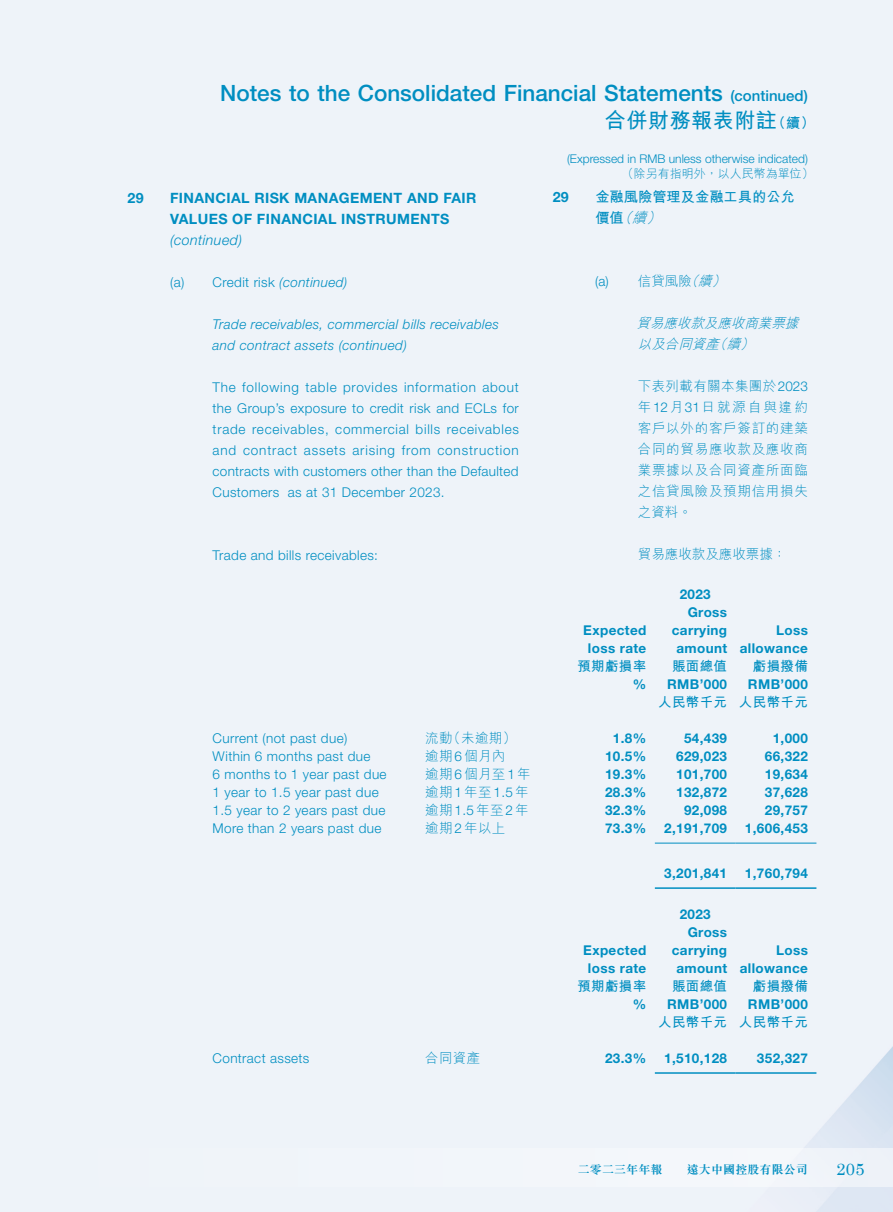
<style>
.page{position:relative;width:893px;height:1212px;background:#fff}
.page>*{position:absolute;margin:0;border:0;box-sizing:border-box;transform-origin:0 0}
.t1{font:500 22.5px "Helvetica Neue LT Std";color:#008ec1}
.t2{font:700 21px "M Hei HK";letter-spacing:.025em;color:#008ec1}
.t3{font:16.5px "Century";color:#008ec1}
.t4{font:700 14.25px/21px "Helvetica Neue LT Std";letter-spacing:.025em;color:#008ec1}
.t5{font:700 14.25px/21px "M Hei HK";color:#008ec1}
.t6{font:italic 300 14.25px "Helvetica Neue LT Std";letter-spacing:.025em;color:#008ec1}
.t7{font:300 13.5px/21px "Helvetica Neue LT Std";letter-spacing:.025em;color:#008ec1;text-align:justify}
.t8{font:700 13.5px/18px "Helvetica Neue LT Std";letter-spacing:.025em;color:#008ec1;text-align:right}
.t9{font:300 13.5px/21px "M Hei HK";letter-spacing:.055em;color:#008ec1;text-align:justify}
.t10{font:italic 300 13.5px/21px "Helvetica Neue LT Std";letter-spacing:.025em;color:#008ec1}
.t11{font:700 13.5px "M Hei HK";letter-spacing:.025em;color:#008ec1}
.t12{font:italic 300 13.5px/21px "M Hei HK";color:#008ec1}
.t13{font:300 13.5px "M Hei HK";color:#008ec1}
.t14{font:300 12px "Helvetica Neue LT Std";color:#008ec1}
.t15{font:700 12px "M Sung HK";letter-spacing:.01em;color:#008ec1}
.t16{font:300 12px "M Hei HK";color:#008ec1}
.s1{font-size:15px}
.s2{font-size:14.25px}
.s3{font-style:italic}
.s4{font-weight:300;font-style:italic}
.s5{font-family:"Helvetica Neue LT Std"}
</style>
<div class="page">
<div style="left:0;top:1148px;width:893px;height:38px;background:#f1f5fa"></div>
<hr style="left:655px;top:843px;width:81px;height:1px;background:#008ec1">
<hr style="left:736px;top:843px;width:80px;height:1px;background:#008ec1">
<hr style="left:655px;top:887px;width:81px;height:2px;background:#008ec1">
<hr style="left:736px;top:887px;width:80px;height:2px;background:#008ec1">
<hr style="left:655px;top:1072px;width:81px;height:2px;background:#008ec1">
<hr style="left:736px;top:1072px;width:80px;height:2px;background:#008ec1">
<h1 class="t1" style="left:220px;top:79px;width:589px">Notes to the Consolidated Financial Statements <span class="s1">(continued)</span></h1>
<h2 class="t2" style="left:605px;top:105px;width:212px">合併財務報表附註<span class="s2">（續）</span></h2>
<p class="t14" style="left:567px;top:151px;width:242px">(Expressed in RMB unless otherwise indicated)</p>
<p class="t16" style="left:622px;top:167px;width:193px">（除另有指明外，以人民幣為單位）</p>
<p class="t4" style="left:128px;top:187px;width:18px">29</p>
<p class="t4" style="left:170px;top:187px;width:308px">FINANCIAL RISK MANAGEMENT AND FAIR<br>VALUES OF FINANCIAL INSTRUMENTS</p>
<p class="t6" style="left:170px;top:232px;width:73px">(continued)</p>
<p class="t7" style="left:170px;top:271px;width:179px">(a) Credit risk <span class="s3">(continued)</span></p>
<p class="t10" style="left:213px;top:313px;width:288px">Trade receivables, commercial bills receivables and contract assets (continued)</p>
<p class="t7" style="left:213px;top:376px;width:308px">The following table provides information about the Group’s exposure to credit risk and ECLs for trade receivables, commercial bills receivables and contract assets arising from construction contracts with customers other than the Defaulted Customers as at 31 December 2023.</p>
<p class="t7" style="left:213px;top:544px;width:167px">Trade and bills receivables:</p>
<p class="t4" style="left:553px;top:186px;width:17px">29</p>
<p class="t5" style="left:595px;top:185px;width:201px">金融風險管理及金融工具的公允價值<span class="s4">（續）</span></p>
<p class="t9" style="left:595px;top:270px;width:135px"><span class="s5">(a)</span> 信貸風險<span class="s3">（續）</span></p>
<p class="t12" style="left:636px;top:312px;width:167px">貿易應收款及應收商業票據以及合同資產（續）</p>
<p class="t9" style="left:638px;top:375px;width:172px">下表列載有關本集團於<span class="s5">2023</span>年<span class="s5">12</span>月<span class="s5">31</span>日就源自與違約客戶以外的客戶簽訂的建築合同的貿易應收款及應收商業票據以及合同資產所面臨之信貸風險及預期信用損失之資料。</p>
<p class="t13" style="left:638px;top:547px;width:150px">貿易應收款及應收票據：</p>
<p class="t8" style="left:583px;top:621px;width:65px;text-align:center">Expected loss rate</p>
<p class="t8" style="left:680px;top:585px;width:33px">2023</p>
<p class="t8" style="left:672px;top:603px;width:57px">Gross carrying amount</p>
<p class="t8" style="left:740px;top:621px;width:70px">Loss allowance</p>
<p class="t11" style="left:577px;top:656px;width:70px">預期虧損率</p>
<p class="t11" style="left:672px;top:656px;width:57px">賬面總值</p>
<p class="t11" style="left:753px;top:656px;width:57px">虧損撥備</p>
<p class="t8" style="left:633px;top:675px;width:15px">%</p>
<p class="t8" style="left:667px;top:675px;width:61px">RMB’000</p>
<p class="t8" style="left:748px;top:675px;width:61px">RMB’000</p>
<p class="t11" style="left:658px;top:692px;width:151px">人民幣千元 人民幣千元</p>
<p class="t7" style="left:213px;top:728px;width:136px">Current (not past due)</p>
<p class="t9" style="left:425px;top:727px;width:93px">流動（未逾期）</p>
<p class="t8" style="left:613px;top:729px;width:35px">1.8%</p>
<p class="t8" style="left:684px;top:729px;width:45px">54,439</p>
<p class="t8" style="left:773px;top:729px;width:37px">1,000</p>
<p class="t7" style="left:213px;top:746px;width:159px">Within 6 months past due</p>
<p class="t9" style="left:425px;top:745px;width:82px">逾期<span class="s5">6</span>個月內</p>
<p class="t8" style="left:605px;top:747px;width:43px">10.5%</p>
<p class="t8" style="left:676px;top:747px;width:52px">629,023</p>
<p class="t8" style="left:765px;top:747px;width:45px">66,322</p>
<p class="t7" style="left:213px;top:764px;width:176px">6 months to 1 year past due</p>
<p class="t9" style="left:425px;top:763px;width:107px">逾期<span class="s5">6</span>個月至<span class="s5">1</span>年</p>
<p class="t8" style="left:605px;top:765px;width:43px">19.3%</p>
<p class="t8" style="left:676px;top:765px;width:52px">101,700</p>
<p class="t8" style="left:765px;top:765px;width:45px">19,634</p>
<p class="t7" style="left:213px;top:782px;width:168px">1 year to 1.5 year past due</p>
<p class="t9" style="left:425px;top:781px;width:105px">逾期<span class="s5">1</span>年至<span class="s5">1.5</span>年</p>
<p class="t8" style="left:605px;top:783px;width:43px">28.3%</p>
<p class="t8" style="left:676px;top:783px;width:52px">132,872</p>
<p class="t8" style="left:765px;top:783px;width:45px">37,628</p>
<p class="t7" style="left:213px;top:800px;width:174px">1.5 year to 2 years past due</p>
<p class="t9" style="left:425px;top:799px;width:105px">逾期<span class="s5">1.5</span>年至<span class="s5">2</span>年</p>
<p class="t8" style="left:605px;top:801px;width:43px">32.3%</p>
<p class="t8" style="left:684px;top:801px;width:45px">92,098</p>
<p class="t8" style="left:765px;top:801px;width:45px">29,757</p>
<p class="t7" style="left:213px;top:818px;width:170px">More than 2 years past due</p>
<p class="t9" style="left:425px;top:817px;width:82px">逾期<span class="s5">2</span>年以上</p>
<p class="t8" style="left:605px;top:819px;width:43px">73.3%</p>
<p class="t8" style="left:664px;top:819px;width:64px">2,191,709</p>
<p class="t8" style="left:745px;top:819px;width:64px">1,606,453</p>
<p class="t8" style="left:664px;top:864px;width:64px">3,201,841</p>
<p class="t8" style="left:745px;top:864px;width:64px">1,760,794</p>
<p class="t8" style="left:680px;top:904px;width:33px">2023</p>
<p class="t8" style="left:583px;top:940px;width:65px;text-align:center">Expected loss rate</p>
<p class="t8" style="left:672px;top:922px;width:57px">Gross carrying amount</p>
<p class="t8" style="left:740px;top:940px;width:70px">Loss allowance</p>
<p class="t11" style="left:577px;top:976px;width:70px">預期虧損率</p>
<p class="t11" style="left:672px;top:976px;width:57px">賬面總值</p>
<p class="t11" style="left:753px;top:976px;width:57px">虧損撥備</p>
<p class="t8" style="left:633px;top:994px;width:15px">%</p>
<p class="t8" style="left:667px;top:994px;width:61px">RMB’000</p>
<p class="t8" style="left:748px;top:994px;width:61px">RMB’000</p>
<p class="t11" style="left:658px;top:1012px;width:151px">人民幣千元 人民幣千元</p>
<p class="t7" style="left:213px;top:1047px;width:98px">Contract assets</p>
<p class="t9" style="left:425px;top:1047px;width:57px">合同資產</p>
<p class="t8" style="left:605px;top:1048px;width:43px">23.3%</p>
<p class="t8" style="left:664px;top:1048px;width:64px">1,510,128</p>
<p class="t8" style="left:757px;top:1048px;width:52px">352,327</p>
<p class="t15" style="left:578px;top:1163px;width:86px">二零二三年年報</p>
<p class="t15" style="left:687px;top:1163px;width:123px">遠大中國控股有限公司</p>
<p class="t3" style="left:836px;top:1155px;width:30px">205</p>
</div>
